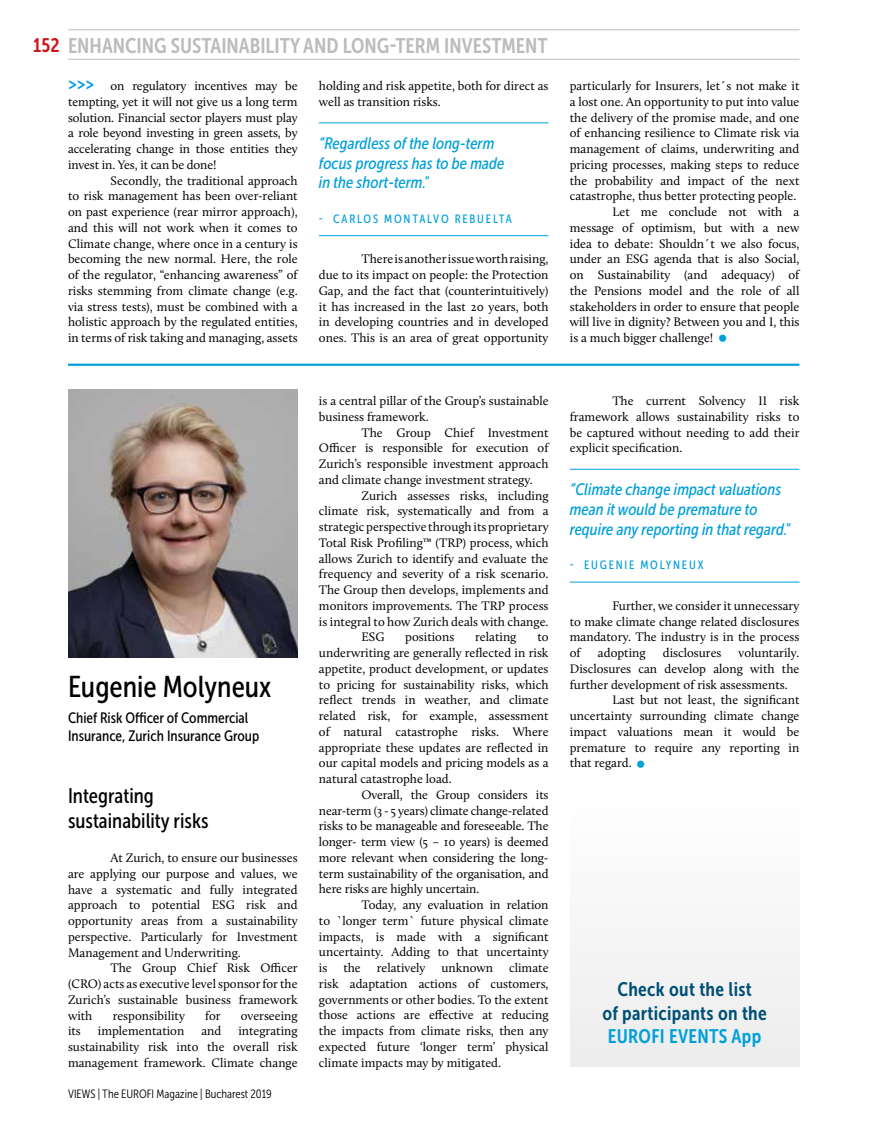
<style>
.page{position:relative;width:893px;height:1127px;background:#fff}
.page>*{position:absolute;margin:0;border:0;box-sizing:border-box;transform-origin:0 0}
.t1{font:30px "Museo Sans Cond 500";color:#000}
.t2{font:21px "Museo Sans Cond 700";color:#bcbcbc}
.t3{font:21px/25.2px "Museo Sans Cond 500";color:#000}
.t4{font:19.5px/23.4px "Museo Sans Cond 700";letter-spacing:.015em;color:#005076;text-align:center}
.t5{font:19.5px "Museo Sans Cond 700";letter-spacing:.015em;color:#00a0da}
.t6{font:18px "Museo Sans Cond 700";color:#00a0da}
.t7{font:italic 16.5px/19.8px "Museo Sans Cond 500";color:#00a0da}
.t8{font:15px/18px "Museo Sans Cond 500";color:#000}
.t9{font:12.75px/15.8px "Calluna";color:#000;text-align:justify}
.t10{font:12px "Museo Sans Cond 500";letter-spacing:.15em;color:#00a0da}
.t11{font:12px "Museo Sans Cond 300";color:#000}
.s1{font-size:19.5px;color:#cd171a}
</style>
<div class="page">
<hr style="left:68px;top:364px;width:731px;height:2px;background:#00a0da">
<hr style="left:68px;top:29px;width:731px;height:1px;background:#bcbcbc">
<hr style="left:68px;top:59px;width:731px;height:1px;background:#bcbcbc">
<hr style="left:319px;top:122px;width:230px;height:1px;background:#00a0da">
<hr style="left:319px;top:235px;width:230px;height:1px;background:#00a0da">
<img style="left:68px;top:389px;width:230px;height:268px">
<hr style="left:570px;top:469px;width:229px;height:1px;background:#00a0da">
<hr style="left:570px;top:582px;width:229px;height:1px;background:#00a0da">
<div style="left:570px;top:799px;width:229px;height:268px;background:#f5f5f5"></div>
<h2 class="t2" style="left:33px;top:34px;width:516px"><span class="s1">152</span> ENHANCING SUSTAINABILITY AND LONG-TERM INVESTMENT</h2>
<h3 class="t6" style="left:68px;top:74px;width:28px">&gt;&gt;&gt;</h3>
<p class="t9" style="left:68px;top:78px;width:231px;text-indent:43px">on regulatory incentives may be tempting, yet it will not give us a long term solution. Financial sector players must play a role beyond investing in green assets, by accelerating change in those entities they invest in. Yes, it can be done!</p>
<p class="t9" style="left:68px;top:172px;width:231px;text-indent:43px">Secondly, the traditional approach to risk management has been over-reliant on past experience (rear mirror approach), and this will not work when it comes to Climate change, where once in a century is becoming the new normal. Here, the role of the regulator, “enhancing awareness” of risks stemming from climate change (e.g. via stress tests), must be combined with a holistic approach by the regulated entities, in terms of risk taking and managing, assets</p>
<h1 class="t1" style="left:68px;top:670px;width:205px">Eugenie Molyneux</h1>
<p class="t8" style="left:68px;top:709px;width:193px">Chief Risk Officer of Commercial<br>Insurance, Zurich Insurance Group</p>
<h2 class="t3" style="left:68px;top:783px;width:142px">Integrating sustainability risks</h2>
<p class="t9" style="left:68px;top:850px;width:231px;text-indent:43px">At Zurich, to ensure our businesses are applying our purpose and values, we have a systematic and fully integrated approach to potential ESG risk and opportunity areas from a sustainability perspective. Particularly for Investment Management and Underwriting.</p>
<p class="t9" style="left:68px;top:960px;width:231px;text-indent:43px">The Group Chief Risk Officer (CRO) acts as executive level sponsor for the Zurich’s sustainable business framework with</p>
<p class="t9" style="left:113px;top:1007px;width:74px">responsibility</p>
<p class="t9" style="left:205px;top:1007px;width:17px">for</p>
<p class="t9" style="left:241px;top:1007px;width:58px">overseeing</p>
<p class="t9" style="left:68px;top:1023px;width:14px">its</p>
<p class="t9" style="left:98px;top:1023px;width:88px">implementation</p>
<p class="t9" style="left:201px;top:1023px;width:22px">and</p>
<p class="t9" style="left:68px;top:1023px;width:231px;text-indent:170px">integrating sustainability risk into the overall risk management framework. Climate change</p>
<p class="t11" style="left:68px;top:1087px;width:205px">VIEWS | The EUROFI Magazine | Bucharest 2019</p>
<p class="t9" style="left:319px;top:78px;width:231px">holding and risk appetite, both for direct as well as transition risks.</p>
<p class="t7" style="left:319px;top:133px;width:187px">“Regardless of the long-term focus progress has to be made in the short-term."</p>
<p class="t10" style="left:319px;top:212px;width:194px">- CARLOS MONTALVO REBUELTA</p>
<p class="t9" style="left:319px;top:251px;width:231px;text-indent:43px">There is another issue worth raising, due to its impact on people: the Protection Gap, and the fact that (counterintuitively) it has increased in the last 20 years, both in developing countries and in developed ones. This is an area of great opportunity</p>
<p class="t9" style="left:319px;top:393px;width:231px">is a central pillar of the Group’s sustainable business framework.</p>
<p class="t9" style="left:319px;top:424px;width:231px;text-indent:43px">The Group Chief Investment Officer is responsible for execution of Zurich’s responsible investment approach and climate change investment strategy.</p>
<p class="t9" style="left:361px;top:487px;width:189px">Zurich assesses risks, including</p>
<p class="t9" style="left:319px;top:503px;width:231px">climate risk, systematically and from a</p>
<p class="t9" style="left:319px;top:519px;width:231px">strategic perspective through its proprietary</p>
<p class="t9" style="left:319px;top:535px;width:231px">Total Risk Profiling™ (TRP) process, which</p>
<p class="t9" style="left:319px;top:550px;width:231px">allows Zurich to identify and evaluate the</p>
<p class="t9" style="left:319px;top:566px;width:231px">frequency and severity of a risk scenario.</p>
<p class="t9" style="left:319px;top:582px;width:231px">The Group then develops, implements and</p>
<p class="t9" style="left:319px;top:598px;width:231px">monitors improvements. The TRP process</p>
<p class="t9" style="left:319px;top:613px;width:231px">is integral to how Zurich deals with change.</p>
<p class="t9" style="left:361px;top:629px;width:24px">ESG</p>
<p class="t9" style="left:405px;top:629px;width:50px">positions</p>
<p class="t9" style="left:475px;top:629px;width:43px">relating</p>
<p class="t9" style="left:319px;top:629px;width:231px;text-indent:218px">to underwriting are generally reflected in risk appetite, product development, or updates to pricing for sustainability risks, which reflect trends in weather, and climate related risk, for example, assessment of natural catastrophe risks. Where appropriate these updates are reflected in our capital models and pricing models as a natural catastrophe load.</p>
<p class="t9" style="left:319px;top:787px;width:231px;text-indent:43px">Overall, the Group considers its near-term (3 - 5 years) climate change-related risks to be manageable and foreseeable. The longer- term view (5 – 10 years) is deemed more relevant when considering the long&shy;term sustainability of the organisation, and here risks are highly uncertain.</p>
<p class="t9" style="left:319px;top:897px;width:231px;text-indent:43px">Today, any evaluation in relation to `longer term` future physical climate impacts, is made with a significant uncertainty. Adding to that uncertainty is</p>
<p class="t9" style="left:319px;top:960px;width:231px;text-indent:190px">climate risk adaptation actions of customers, governments or other bodies. To the extent those actions are effective at reducing the impacts from climate risks, then any expected future ‘longer term’ physical climate impacts may by mitigated.</p>
<p class="t9" style="left:343px;top:960px;width:19px">the</p>
<p class="t9" style="left:377px;top:960px;width:50px">relatively</p>
<p class="t9" style="left:441px;top:960px;width:53px">unknown</p>
<p class="t9" style="left:570px;top:78px;width:231px">particularly for Insurers, let´s not make it</p>
<p class="t9" style="left:570px;top:94px;width:231px">a lost one. An opportunity to put into value</p>
<p class="t9" style="left:570px;top:109px;width:231px">the delivery of the promise made, and one</p>
<p class="t9" style="left:570px;top:125px;width:231px">of enhancing resilience to Climate risk via</p>
<p class="t9" style="left:570px;top:141px;width:231px">management of claims, underwriting and</p>
<p class="t9" style="left:570px;top:157px;width:231px">pricing processes, making steps to reduce</p>
<p class="t9" style="left:570px;top:172px;width:231px">the probability and impact of the next</p>
<p class="t9" style="left:570px;top:188px;width:228px">catastrophe, thus better protecting people.</p>
<p class="t9" style="left:612px;top:204px;width:189px">Let me conclude not with a</p>
<p class="t9" style="left:570px;top:220px;width:231px">message of optimism, but with a new</p>
<p class="t9" style="left:570px;top:235px;width:231px">idea to debate: Shouldn´t we also focus,</p>
<p class="t9" style="left:570px;top:251px;width:231px">under an ESG agenda that is also Social,</p>
<p class="t9" style="left:570px;top:267px;width:231px">on Sustainability (and adequacy) of</p>
<p class="t9" style="left:570px;top:283px;width:231px">the Pensions model and the role of all</p>
<p class="t9" style="left:570px;top:298px;width:231px">stakeholders in order to ensure that people</p>
<p class="t9" style="left:570px;top:314px;width:231px">will live in dignity? Between you and I, this</p>
<p class="t9" style="left:570px;top:330px;width:145px">is a much bigger challenge!</p>
<p class="t9" style="left:570px;top:393px;width:231px;text-indent:43px">The current Solvency II risk framework allows sustainability risks to be captured without needing to add their explicit specification.</p>
<p class="t7" style="left:570px;top:480px;width:222px">“Climate change impact valuations mean it would be premature to require any reporting in that regard."</p>
<p class="t10" style="left:570px;top:558px;width:135px">- EUGENIE MOLYNEUX</p>
<p class="t9" style="left:570px;top:597px;width:231px;text-indent:43px">Further, we consider it unnecessary to make climate change related disclosures mandatory. The industry is in the process of</p>
<p class="t9" style="left:598px;top:645px;width:49px">adopting</p>
<p class="t9" style="left:663px;top:645px;width:60px">disclosures</p>
<p class="t9" style="left:739px;top:645px;width:62px">voluntarily.</p>
<p class="t9" style="left:570px;top:660px;width:231px">Disclosures can develop along with the</p>
<p class="t9" style="left:570px;top:676px;width:219px">further development of risk assessments.</p>
<p class="t9" style="left:612px;top:692px;width:189px">Last but not least, the significant</p>
<p class="t9" style="left:570px;top:708px;width:231px">uncertainty surrounding climate change</p>
<p class="t9" style="left:570px;top:723px;width:231px">impact valuations mean it would be</p>
<p class="t9" style="left:570px;top:739px;width:231px">premature to require any reporting in</p>
<p class="t9" style="left:570px;top:755px;width:63px">that regard.</p>
<h3 class="t4" style="left:602px;top:978px;width:166px">Check out the list<br>of participants on the</h3>
<h3 class="t5" style="left:608px;top:1025px;width:155px">EUROFI EVENTS App</h3>
</div>
